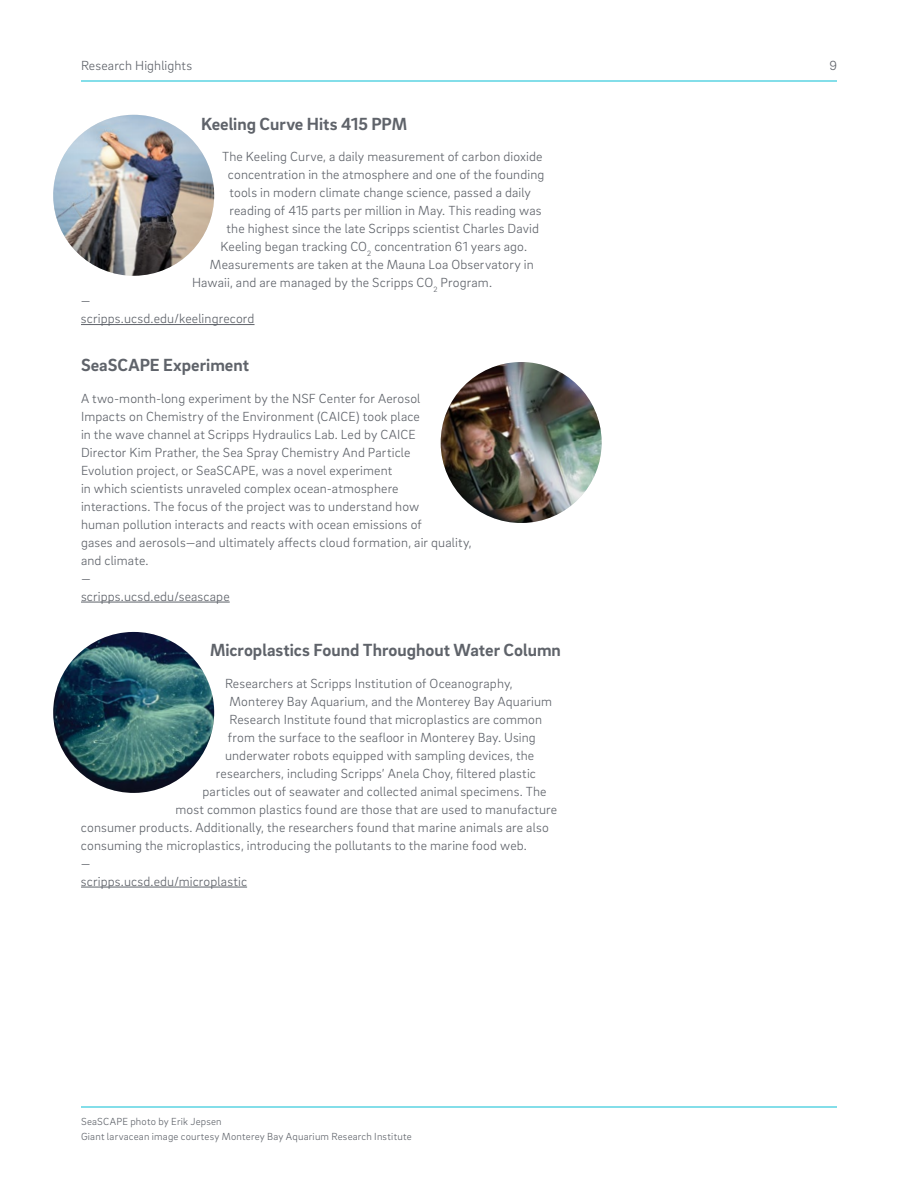
<style>
.page{position:relative;width:918px;height:1188px;background:#fff}
.page>*{position:absolute;margin:0;border:0;box-sizing:border-box;transform-origin:0 0}
.t1{font:700 18px "Brix Sans";color:#5f636a}
.t2{font:300 13.5px/18px "Brix Sans";letter-spacing:.01em;color:#5f636a}
.t3{font:300 10.5px/15px "Brix Sans";letter-spacing:.02em;color:#5f636a}
</style>
<div class="page">
<hr style="left:81px;top:81px;width:756px;height:1px;background:#08bed5">
<hr style="left:81px;top:1107px;width:756px;height:1px;background:#08bed5">
<hr style="left:81px;top:324px;width:174px;height:1px;background:#5f636a">
<hr style="left:81px;top:602px;width:149px;height:1px;background:#5f636a">
<hr style="left:81px;top:887px;width:166px;height:1px;background:#5f636a">
<img style="left:53px;top:115px;width:162px;height:161px">
<img style="left:440px;top:362px;width:162px;height:161px">
<img style="left:53px;top:632px;width:162px;height:161px">
<p class="t2" style="left:81px;top:56px;width:113px">Research Highlights</p>
<h1 class="t1" style="left:201px;top:112px;width:208px">Keeling Curve Hits 415 PPM</h1>
<p class="t2" style="left:222px;top:147px;width:322px">The Keeling Curve, a daily measurement of carbon dioxide</p>
<p class="t2" style="left:228px;top:165px;width:318px">concentration in the atmosphere and one of the founding</p>
<p class="t2" style="left:229px;top:183px;width:303px">tools in modern climate change science, passed a daily</p>
<p class="t2" style="left:229px;top:201px;width:314px">reading of 415 parts per million in May. This reading was</p>
<p class="t2" style="left:226px;top:219px;width:314px">the highest since the late Scripps scientist Charles David</p>
<p class="t2" style="left:221px;top:237px;width:308px">Keeling began tracking CO<sub>2</sub> concentration 61 years ago.</p>
<p class="t2" style="left:210px;top:255px;width:325px">Measurements are taken at the Mauna Loa Observatory in</p>
<p class="t2" style="left:192px;top:273px;width:302px">Hawaii, and are managed by the Scripps CO<sub>2</sub> Program.</p>
<p class="t2" style="left:81px;top:291px;width:175px">— scripps.ucsd.edu/keelingrecord</p>
<h1 class="t1" style="left:81px;top:353px;width:170px">SeaSCAPE Experiment</h1>
<p class="t2" style="left:81px;top:389px;width:392px">A two-month-long experiment by the NSF Center for Aerosol<br>Impacts on Chemistry of the Environment (CAICE) took place<br>in the wave channel at Scripps Hydraulics Lab. Led by CAICE<br>Director Kim Prather, the Sea Spray Chemistry And Particle<br>Evolution project, or SeaSCAPE, was a novel experiment<br>in which scientists unraveled complex ocean-atmosphere<br>interactions. The focus of the project was to understand how<br>human pollution interacts and reacts with ocean emissions of<br>gases and aerosols—and ultimately affects cloud formation, air quality, and climate.<br>—<br>scripps.ucsd.edu/seascape</p>
<h1 class="t1" style="left:210px;top:638px;width:352px">Microplastics Found Throughout Water Column</h1>
<p class="t2" style="left:225px;top:674px;width:289px">Researchers at Scripps Institution of Oceanography,</p>
<p class="t2" style="left:229px;top:692px;width:324px">Monterey Bay Aquarium, and the Monterey Bay Aquarium</p>
<p class="t2" style="left:229px;top:710px;width:314px">Research Institute found that microplastics are common</p>
<p class="t2" style="left:228px;top:728px;width:309px">from the surface to the seafloor in Monterey Bay. Using</p>
<p class="t2" style="left:225px;top:746px;width:311px">underwater robots equipped with sampling devices, the</p>
<p class="t2" style="left:216px;top:764px;width:321px">researchers, including Scripps’ Anela Choy, filtered plastic</p>
<p class="t2" style="left:202px;top:782px;width:346px">particles out of seawater and collected animal specimens. The</p>
<p class="t2" style="left:175px;top:800px;width:383px">most common plastics found are those that are used to manufacture</p>
<p class="t2" style="left:81px;top:818px;width:469px">consumer products. Additionally, the researchers found that marine animals are also</p>
<p class="t2" style="left:81px;top:836px;width:447px">consuming the microplastics, introducing the pollutants to the marine food web.</p>
<p class="t2" style="left:81px;top:854px;width:11px">—</p>
<p class="t2" style="left:81px;top:872px;width:168px">scripps.ucsd.edu/microplastic</p>
<p class="t3" style="left:81px;top:1114px;width:332px">SeaSCAPE photo by Erik Jepsen<br>Giant larvacean image courtesy Monterey Bay Aquarium Research Institute</p>
<p class="t2" style="left:829px;top:56px;width:9px">9</p>
</div>
